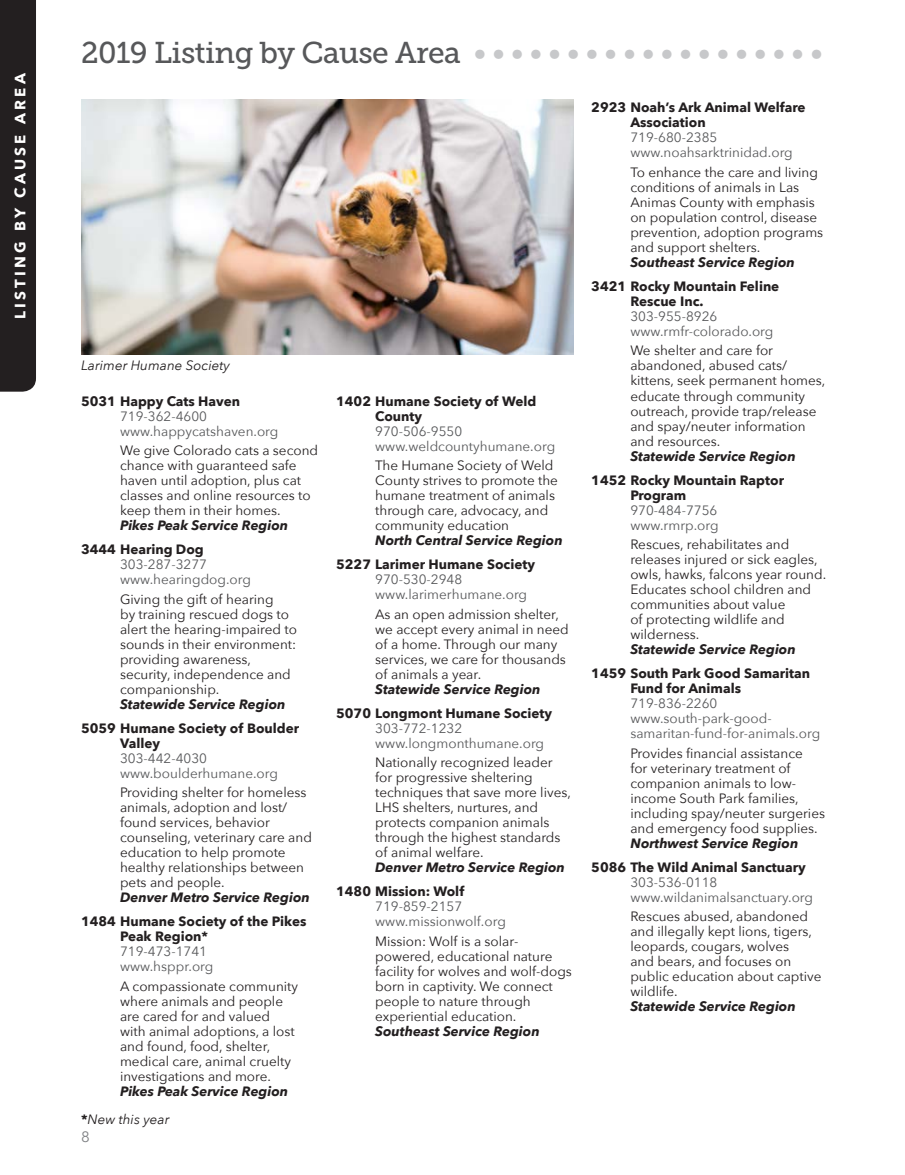
<style>
.page{position:relative;width:905px;height:1175px;background:#fff}
.page>*{position:absolute;margin:0;border:0;box-sizing:border-box;transform-origin:0 0}
.t1{font:30px "Museo Slab 500";letter-spacing:-.02em;color:#57585a}
.t2{font:700 15px "Avenir Next";letter-spacing:.22em;color:#fff}
.t3{font:15px "Avenir Next";color:#7e8083}
.t4{font:13.5px/15px "Avenir Next";color:#231f20}
.t5{font:13.5px/15px "Avenir Next";color:#57585a}
.t6{font:700 13.5px/15px "Avenir Next";color:#231f20}
.t7{font:italic 700 13.5px "Avenir Next";color:#231f20}
.t8{font:italic 13.5px "Avenir Next";color:#231f20}
.s1{color:#c7c8ca}
.s2{font-weight:700;font-style:normal}
</style>
<div class="page">
<div style="left:0;top:0;width:36px;height:392px;background:#231f20"></div>
<img style="left:81px;top:99px;width:492px;height:255px">
<p class="t2" style="left:11px;top:319px;width:248px;rotate:-90deg">LISTING BY CAUSE AREA</p>
<h1 class="t1" style="left:81px;top:36px;width:397px">2019 Listing by Cause Area <span class="s1">•••••••••••••••••••</span></h1>
<p class="t8" style="left:81px;top:357px;width:150px">Larimer Humane Society</p>
<p class="t6" style="left:81px;top:393px;width:161px">5031 Happy Cats Haven</p>
<p class="t5" style="left:120px;top:408px;width:160px">719-362-4600 www.happycatshaven.org</p>
<p class="t4" style="left:120px;top:443px;width:200px">We give Colorado cats a second chance with guaranteed safe haven until adoption, plus cat classes and online resources to keep them in their homes.</p>
<p class="t7" style="left:120px;top:517px;width:170px">Pikes Peak Service Region</p>
<p class="t6" style="left:81px;top:542px;width:124px">3444 Hearing Dog</p>
<p class="t5" style="left:120px;top:557px;width:132px">303-287-3277 www.hearingdog.org</p>
<p class="t4" style="left:120px;top:591px;width:178px">Giving the gift of hearing<br>by training rescued dogs to alert the hearing-impaired to sounds in their environment: providing awareness, security, independence and companionship.</p>
<p class="t7" style="left:120px;top:695px;width:167px">Statewide Service Region</p>
<p class="t6" style="left:120px;top:720px;width:181px;text-indent:-39px">5059 Humane Society of Boulder<br>Valley</p>
<p class="t5" style="left:120px;top:750px;width:159px">303-442-4030 www.boulderhumane.org</p>
<p class="t4" style="left:120px;top:785px;width:193px">Providing shelter for homeless animals, adoption and lost/ found services, behavior counseling, veterinary care and education to help promote healthy relationships between pets and people.</p>
<p class="t7" style="left:120px;top:889px;width:191px">Denver Metro Service Region</p>
<p class="t6" style="left:120px;top:914px;width:188px;text-indent:-39px">1484 Humane Society of the Pikes<br>Peak Region*</p>
<p class="t5" style="left:120px;top:944px;width:95px">719-473-1741 www.hsppr.org</p>
<p class="t4" style="left:120px;top:978px;width:179px">A compassionate community where animals and people are cared for and valued with animal adoptions, a lost and found, food, shelter, medical care, animal cruelty investigations and more.</p>
<p class="t7" style="left:120px;top:1082px;width:170px">Pikes Peak Service Region</p>
<p class="t8" style="left:81px;top:1111px;width:90px"><span class="s2">*</span>New this year</p>
<p class="t3" style="left:81px;top:1127px;width:10px">8</p>
<p class="t6" style="left:375px;top:393px;width:163px;text-indent:-39px">1402 Humane Society of Weld<br>County</p>
<p class="t5" style="left:375px;top:423px;width:181px">970-506-9550 www.weldcountyhumane.org</p>
<p class="t4" style="left:375px;top:458px;width:184px">The Humane Society of Weld<br>County strives to promote the humane treatment of animals through care, advocacy, and community education</p>
<p class="t7" style="left:375px;top:532px;width:189px">North Central Service Region</p>
<p class="t6" style="left:336px;top:557px;width:200px">5227 Larimer Humane Society</p>
<p class="t5" style="left:375px;top:572px;width:153px">970-530-2948 www.larimerhumane.org</p>
<p class="t4" style="left:375px;top:606px;width:195px">As an open admission shelter, we accept every animal in need of a home. Through our many services, we care for thousands of animals a year.</p>
<p class="t7" style="left:375px;top:680px;width:167px">Statewide Service Region</p>
<p class="t6" style="left:336px;top:705px;width:217px">5070 Longmont Humane Society</p>
<p class="t5" style="left:375px;top:720px;width:170px">303-772-1232 www.longmonthumane.org</p>
<p class="t4" style="left:375px;top:755px;width:197px">Nationally recognized leader for progressive sheltering techniques that save more lives,<br>LHS shelters, nurtures, and protects companion animals through the highest standards of animal welfare.</p>
<p class="t7" style="left:375px;top:859px;width:191px">Denver Metro Service Region</p>
<p class="t6" style="left:336px;top:884px;width:129px">1480 Mission: Wolf</p>
<p class="t5" style="left:375px;top:899px;width:132px">719-859-2157 www.missionwolf.org</p>
<p class="t4" style="left:375px;top:933px;width:198px">Mission: Wolf is a solar&shy;powered, educational nature facility for wolves and wolf-dogs born in captivity. We connect people to nature through experiential education.</p>
<p class="t7" style="left:375px;top:1022px;width:166px">Southeast Service Region</p>
<p class="t6" style="left:630px;top:100px;width:177px;text-indent:-39px">2923 Noah’s Ark Animal Welfare<br>Association</p>
<p class="t5" style="left:630px;top:130px;width:164px">719-680-2385 www.noahsarktrinidad.org</p>
<p class="t4" style="left:630px;top:165px;width:194px">To enhance the care and living conditions of animals in Las<br>Animas County with emphasis on population control, disease prevention, adoption programs and support shelters.</p>
<p class="t7" style="left:630px;top:254px;width:166px">Southeast Service Region</p>
<p class="t6" style="left:630px;top:279px;width:150px;text-indent:-39px">3421 Rocky Mountain Feline<br>Rescue Inc.</p>
<p class="t5" style="left:630px;top:309px;width:145px">303-955-8926 www.rmfr-colorado.org</p>
<p class="t4" style="left:630px;top:343px;width:197px">We shelter and care for abandoned, abused cats/ kittens, seek permanent homes, educate through community outreach, provide trap/release and spay/neuter information and resources.</p>
<p class="t7" style="left:630px;top:447px;width:167px">Statewide Service Region</p>
<p class="t6" style="left:630px;top:472px;width:155px;text-indent:-39px">1452 Rocky Mountain Raptor<br>Program</p>
<p class="t5" style="left:630px;top:502px;width:90px">970-484-7756 www.rmrp.org</p>
<p class="t4" style="left:630px;top:537px;width:197px">Rescues, rehabilitates and releases injured or sick eagles, owls, hawks, falcons year round.<br>Educates school children and communities about value<br>of protecting wildlife and wilderness.</p>
<p class="t7" style="left:630px;top:641px;width:167px">Statewide Service Region</p>
<p class="t6" style="left:630px;top:665px;width:181px;text-indent:-39px">1459 South Park Good Samaritan<br>Fund for Animals</p>
<p class="t5" style="left:630px;top:696px;width:191px">719-836-2260 www.south-park-good&shy;samaritan-fund-for-animals.org</p>
<p class="t4" style="left:630px;top:745px;width:196px">Provides financial assistance<br>for veterinary treatment of companion animals to low&shy;income South Park families, including spay/neuter surgeries and emergency food supplies.</p>
<p class="t7" style="left:630px;top:834px;width:169px">Northwest Service Region</p>
<p class="t6" style="left:591px;top:859px;width:216px">5086 The Wild Animal Sanctuary</p>
<p class="t5" style="left:630px;top:874px;width:184px">303-536-0118 www.wildanimalsanctuary.org</p>
<p class="t4" style="left:630px;top:909px;width:193px">Rescues abused, abandoned and illegally kept lions, tigers, leopards, cougars, wolves<br>and bears, and focuses on public education about captive wildlife.</p>
<p class="t7" style="left:630px;top:998px;width:167px">Statewide Service Region</p>
</div>
